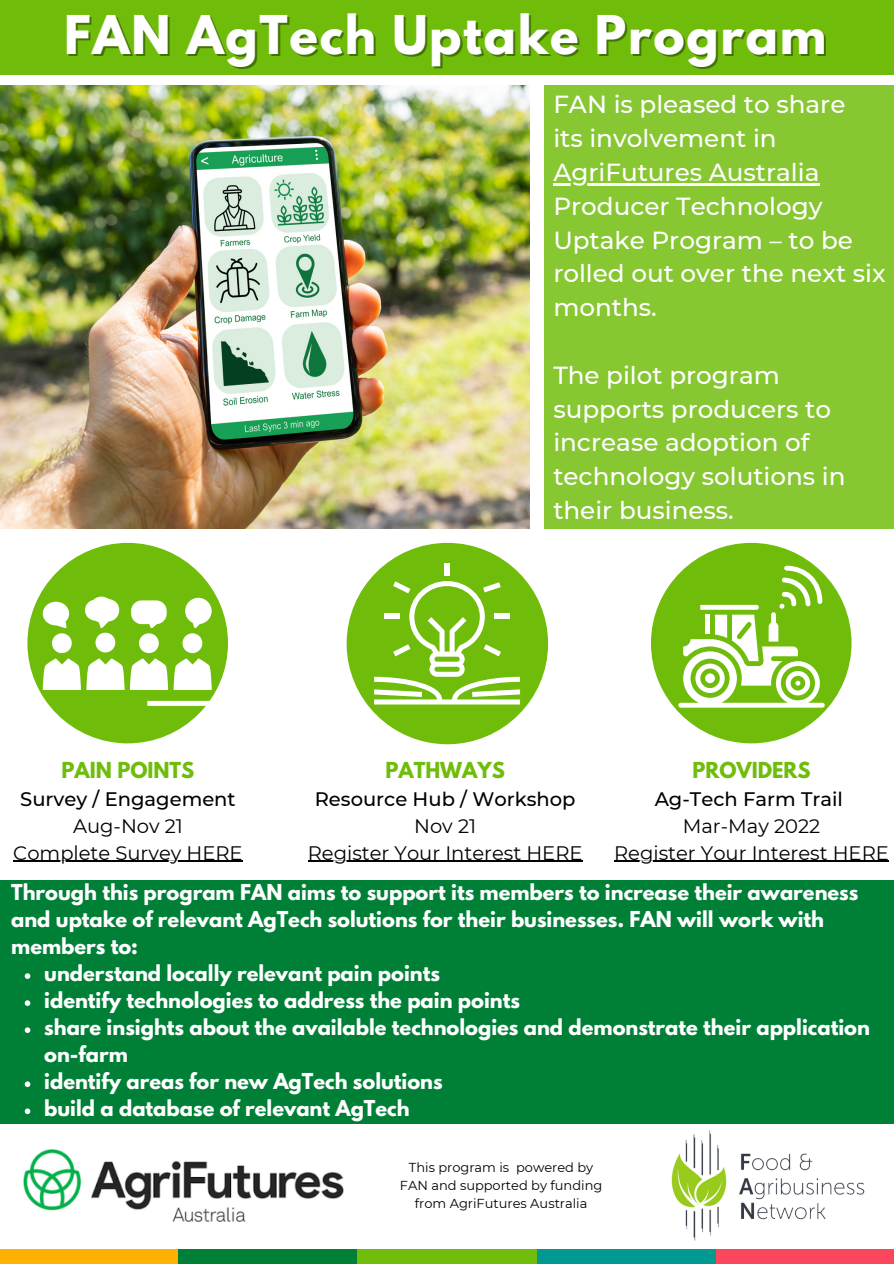
<style>
.page{position:relative;width:894px;height:1264px;background:#fff}
.page>*{position:absolute;margin:0;border:0;box-sizing:border-box;transform-origin:0 0}
.t1{font:700 47.25px "League Spartan";letter-spacing:.035em;color:#fff}
.t2{font:500 24.6px/33.8px "Montserrat";color:#fff}
.t3{font:700 19.5px/27px "League Spartan";color:#fff}
.t4{font:19.5px "Montserrat";color:#000}
.t5{font:500 19.5px "Montserrat";color:#000}
.t6{font:700 19.5px "League Spartan";color:#6fbd0a}
.t7{font:12.9px/17.9px "Montserrat";color:#000;text-align:center}
</style>
<div class="page">
<div style="left:0;top:0;width:893px;height:74px;background:#6fbd0a"></div>
<div style="left:0;top:1248px;width:178px;height:15px;background:#ffb001"></div>
<div style="left:178px;top:1248px;width:179px;height:15px;background:#008037"></div>
<div style="left:357px;top:1248px;width:180px;height:15px;background:#6fbd0a"></div>
<div style="left:537px;top:1248px;width:179px;height:15px;background:#019992"></div>
<div style="left:716px;top:1248px;width:177px;height:15px;background:#fb475e"></div>
<img style="left:23px;top:1149px;width:320px;height:72px">
<img style="left:659px;top:1130px;width:211px;height:119px">
<div style="left:543px;top:85px;width:350px;height:444px;background:#86c732"></div>
<img style="left:0;top:85px;width:529px;height:444px">
<div style="left:0;top:880px;width:893px;height:244px;background:#008037"></div>
<svg style="left:25px;top:973px;width:5px;height:5px"></svg>
<svg style="left:25px;top:1000px;width:5px;height:5px"></svg>
<svg style="left:25px;top:1027px;width:5px;height:5px"></svg>
<svg style="left:25px;top:1081px;width:5px;height:6px"></svg>
<svg style="left:25px;top:1108px;width:5px;height:6px"></svg>
<hr style="left:553px;top:183px;width:266px;height:2px;background:#fff">
<hr style="left:13px;top:860px;width:229px;height:2px;background:#000">
<hr style="left:308px;top:860px;width:274px;height:2px;background:#000">
<hr style="left:614px;top:860px;width:274px;height:2px;background:#000">
<div style="left:346px;top:543px;width:202px;height:201px;background:#6fbd0a;border-radius:50%"></div>
<div style="left:444px;top:563px;width:5px;height:13px;background:#fff"></div>
<svg style="left:374px;top:581px;width:146px;height:123px"></svg>
<div style="left:650px;top:543px;width:201px;height:200px;background:#6fbd0a;border-radius:50%"></div>
<div style="left:27px;top:543px;width:201px;height:200px;background:#6fbd0a;border-radius:50%"></div>
<svg style="left:678px;top:565px;width:146px;height:142px"></svg>
<div style="left:147px;top:700px;width:138px;height:6px;background:#fff"></div>
<svg style="left:43px;top:596px;width:169px;height:94px"></svg>
<p class="t1" style="left:64px;top:12px;width:763px">FAN AgTech Uptake Program</p>
<p class="t2" style="left:553px;top:88px;width:293px">FAN is pleased to share</p>
<p class="t2" style="left:553px;top:121px;width:334px">its involvement in<br>AgriFutures Australia<br>Producer Technology<br>Uptake Program – to be rolled out over the next six months.</p>
<p class="t2" style="left:553px;top:358px;width:294px">The pilot program supports producers to increase adoption of technology solutions in their business.</p>
<p class="t6" style="left:62px;top:760px;width:134px">PAIN POINTS</p>
<p class="t5" style="left:20px;top:786px;width:217px">Survey / Engagement</p>
<p class="t4" style="left:73px;top:813px;width:111px">Aug-Nov 21</p>
<p class="t4" style="left:13px;top:840px;width:231px">Complete Survey HERE</p>
<p class="t6" style="left:385px;top:760px;width:121px">PATHWAYS</p>
<p class="t5" style="left:314px;top:786px;width:262px">Resource Hub / Workshop</p>
<p class="t4" style="left:414px;top:813px;width:63px">Nov 21</p>
<p class="t4" style="left:308px;top:840px;width:276px">Register Your Interest HERE</p>
<p class="t6" style="left:692px;top:760px;width:120px">PROVIDERS</p>
<p class="t5" style="left:654px;top:786px;width:190px">Ag-Tech Farm Trail</p>
<p class="t4" style="left:682px;top:813px;width:139px">Mar-May 2022</p>
<p class="t4" style="left:614px;top:840px;width:276px">Register Your Interest HERE</p>
<p class="t3" style="left:11px;top:881px;width:848px">Through this program FAN aims to support its members to increase their awareness and uptake of relevant AgTech solutions for their businesses. FAN will work with members to:</p>
<p class="t3" style="left:44px;top:962px;width:397px">understand locally relevant pain points</p>
<p class="t3" style="left:44px;top:989px;width:477px">identify technologies to address the pain points</p>
<p class="t3" style="left:44px;top:1016px;width:827px">share insights about the available technologies and demonstrate their application on-farm</p>
<p class="t3" style="left:44px;top:1070px;width:400px">identify areas for new AgTech solutions</p>
<p class="t3" style="left:44px;top:1097px;width:367px">build a database of relevant AgTech</p>
<p class="t7" style="left:400px;top:1158px;width:204px">This program is powered by<br>FAN and supported by funding from AgriFutures Australia</p>
</div>
